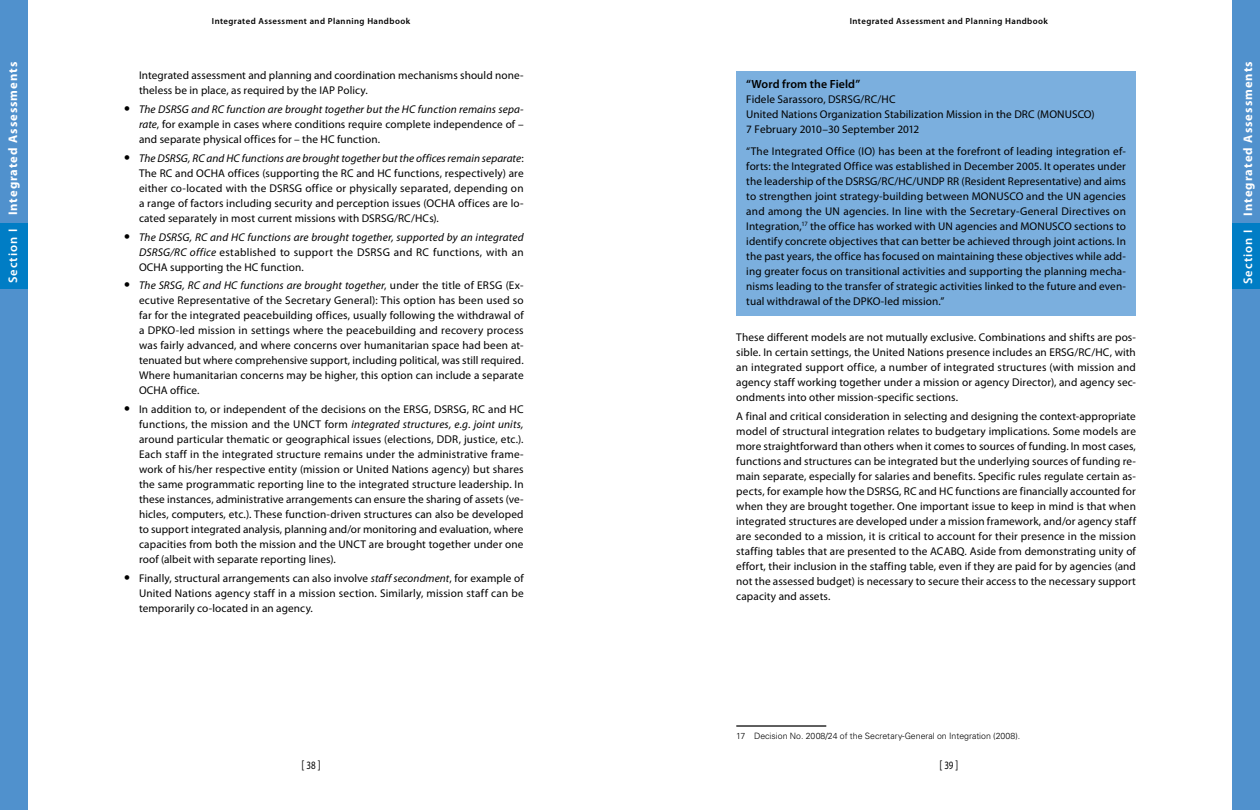
<style>
.page{position:relative;width:1260px;height:810px;background:#fff}
.page>*{position:absolute;margin:0;border:0;box-sizing:border-box;transform-origin:0 0}
.t1{font:700 12.5px "Myriad Pro";letter-spacing:.08em;color:#fff}
.t2{font:12.5px "Myriad Pro";color:#000;scale:.8 1}
.t3{font:600 11.88px "Myriad Pro";letter-spacing:.01em;color:#000}
.t4{font:11.25px/15px "Myriad Pro";letter-spacing:.01em;color:#000;text-align:justify}
.t5{font:italic 11.25px/15px "Myriad Pro";letter-spacing:.015em;color:#000;text-align:justify}
.t6{font:600 8.75px "Myriad Pro";letter-spacing:.05em;color:#000}
.t7{font:300 8.75px "Univers LT Std";color:#000}
.s1{font-weight:600}
.s2{font-weight:700;font-size:17.5px}
.s3{font-style:italic}
.s4{font-weight:700;font-style:normal;font-size:17.5px}
.s5{font-style:normal}
.s6{font-size:11.25px}
</style>
<div class="page">
<div style="left:0;top:0;width:28px;height:810px;background:#5091cd"></div>
<div style="left:1232px;top:0;width:28px;height:810px;background:#5091cd"></div>
<div style="left:0;top:224px;width:28px;height:65px;background:#007dc5"></div>
<div style="left:1232px;top:224px;width:28px;height:65px;background:#007dc5"></div>
<div style="left:736px;top:71px;width:400px;height:245px;background:#7bafde"></div>
<hr style="left:736px;top:725px;width:90px;height:2px;background:#000">
<p class="t6" style="left:212px;top:16px;width:200px">Integrated Assessment and Planning Handbook</p>
<p class="t6" style="left:850px;top:16px;width:200px">Integrated Assessment and Planning Handbook</p>
<p class="t1" style="left:5px;top:283px;width:223px;rotate:-90deg"><span class="s1">Section I</span> Integrated Assessments</p>
<p class="t1" style="left:1240px;top:284px;width:224px;rotate:-90deg"><span class="s1">Section I</span> Integrated Assessments</p>
<p class="t4" style="left:139px;top:68px;width:386px">Integrated assessment and planning and coordination mechanisms should none&shy;theless be in place, as required by the IAP Policy.</p>
<p class="t4" style="left:139px;top:102px;width:386px;text-indent:-15px"><span class="s2">•</span> <span class="s3">The DSRSG and RC function are brought together but the HC function remains sepa&shy;rate</span>, for example in cases where conditions require complete independence of – and separate physical offices for – the HC function.</p>
<p class="t4" style="left:139px;top:150px;width:386px;text-indent:-15px"><span class="s2">•</span> <span class="s3">The DSRSG, RC and HC functions are brought together but the offices remain separate</span>:<br>The RC and OCHA offices (supporting the RC and HC functions, respectively) are either co-located with the DSRSG office or physically separated, depending on a range of factors including security and perception issues (OCHA offices are lo&shy;cated separately in most current missions with DSRSG/RC/HCs).</p>
<p class="t5" style="left:139px;top:229px;width:386px;text-indent:-15px"><span class="s4">•</span> The DSRSG, RC and HC functions are brought together, supported by an integrated DSRSG/RC office <span class="s5">established to support the DSRSG and RC functions, with an OCHA supporting the HC function.</span></p>
<p class="t4" style="left:139px;top:278px;width:386px;text-indent:-15px"><span class="s2">•</span> <span class="s3">The SRSG, RC and HC functions are brought together</span>, under the title of ERSG (Ex&shy;ecutive Representative of the Secretary General): This option has been used so far for the integrated peacebuilding offices, usually following the withdrawal of a DPKO-led mission in settings where the peacebuilding and recovery process was fairly advanced, and where concerns over humanitarian space had been at&shy;tenuated but where comprehensive support, including political, was still required.<br>Where humanitarian concerns may be higher, this option can include a separate OCHA office.</p>
<p class="t4" style="left:139px;top:402px;width:386px;text-indent:-15px"><span class="s2">•</span> In addition to, or independent of the decisions on the ERSG, DSRSG, RC and HC functions, the mission and the UNCT form <span class="s3">integrated structures, e.g. joint units, </span>around particular thematic or geographical issues (elections, DDR, justice, etc.).<br>Each staff in the integrated structure remains under the administrative frame&shy;work of his/her respective entity (mission or United Nations agency) but shares the same programmatic reporting line to the integrated structure leadership. In these instances, administrative arrangements can ensure the sharing of assets (ve&shy;hicles, computers, etc.). These function-driven structures can also be developed to support integrated analysis, planning and/or monitoring and evaluation, where capacities from both the mission and the UNCT are brought together under one roof (albeit with separate reporting lines).</p>
<p class="t4" style="left:139px;top:570px;width:386px;text-indent:-15px"><span class="s2">•</span> Finally, structural arrangements can also involve <span class="s3">staff secondment</span>, for example of United Nations agency staff in a mission section. Similarly, mission staff can be temporarily co-located in an agency.</p>
<p class="t3" style="left:746px;top:76px;width:116px">“Word from the Field”</p>
<p class="t4" style="left:746px;top:91px;width:350px;text-align:left">Fidele Sarassoro, DSRSG/RC/HC<br>United Nations Organization Stabilization Mission in the DRC (MONUSCO)<br>7 February 2010–30 September 2012</p>
<p class="t4" style="left:746px;top:144px;width:381px">“The Integrated Office (IO) has been at the forefront of leading integration ef&shy;forts: the Integrated Office was established in December 2005. It operates under the leadership of the DSRSG/RC/HC/UNDP RR (Resident Representative) and aims to strengthen joint strategy-building between MONUSCO and the UN agencies and among the UN agencies. In line with the Secretary-General Directives on Integration,<sup>17</sup> the office has worked with UN agencies and MONUSCO sections to identify concrete objectives that can better be achieved through joint actions. In the past years, the office has focused on maintaining these objectives while add&shy;ing greater focus on transitional activities and supporting the planning mecha&shy;nisms leading to the transfer of strategic activities linked to the future and even&shy;tual withdrawal of the DPKO-led mission.”</p>
<p class="t4" style="left:736px;top:330px;width:401px">These different models are not mutually exclusive. Combinations and shifts are pos&shy;sible. In certain settings, the United Nations presence includes an ERSG/RC/HC, with an integrated support office, a number of integrated structures (with mission and agency staff working together under a mission or agency Director), and agency sec&shy;ondments into other mission-specific sections.</p>
<p class="t4" style="left:736px;top:409px;width:401px">A final and critical consideration in selecting and designing the context-appropriate model of structural integration relates to budgetary implications. Some models are more straightforward than others when it comes to sources of funding. In most cases, functions and structures can be integrated but the underlying sources of funding re&shy;main separate, especially for salaries and benefits. Specific rules regulate certain as&shy;pects, for example how the DSRSG, RC and HC functions are financially accounted for when they are brought together. One important issue to keep in mind is that when integrated structures are developed under a mission framework, and/or agency staff are seconded to a mission, it is critical to account for their presence in the mission staffing tables that are presented to the ACABQ. Aside from demonstrating unity of effort, their inclusion in the staffing table, even if they are paid for by agencies (and not the assessed budget) is necessary to secure their access to the necessary support capacity and assets.</p>
<p class="t7" style="left:736px;top:731px;width:285px">17 Decision No. 2008/24 of the Secretary-General on Integration (2008).</p>
<p class="t2" style="left:302px;top:757px;width:25px">[ <span class="s6">38</span> ]</p>
<p class="t2" style="left:939px;top:757px;width:25px">[ <span class="s6">39</span> ]</p>
</div>
